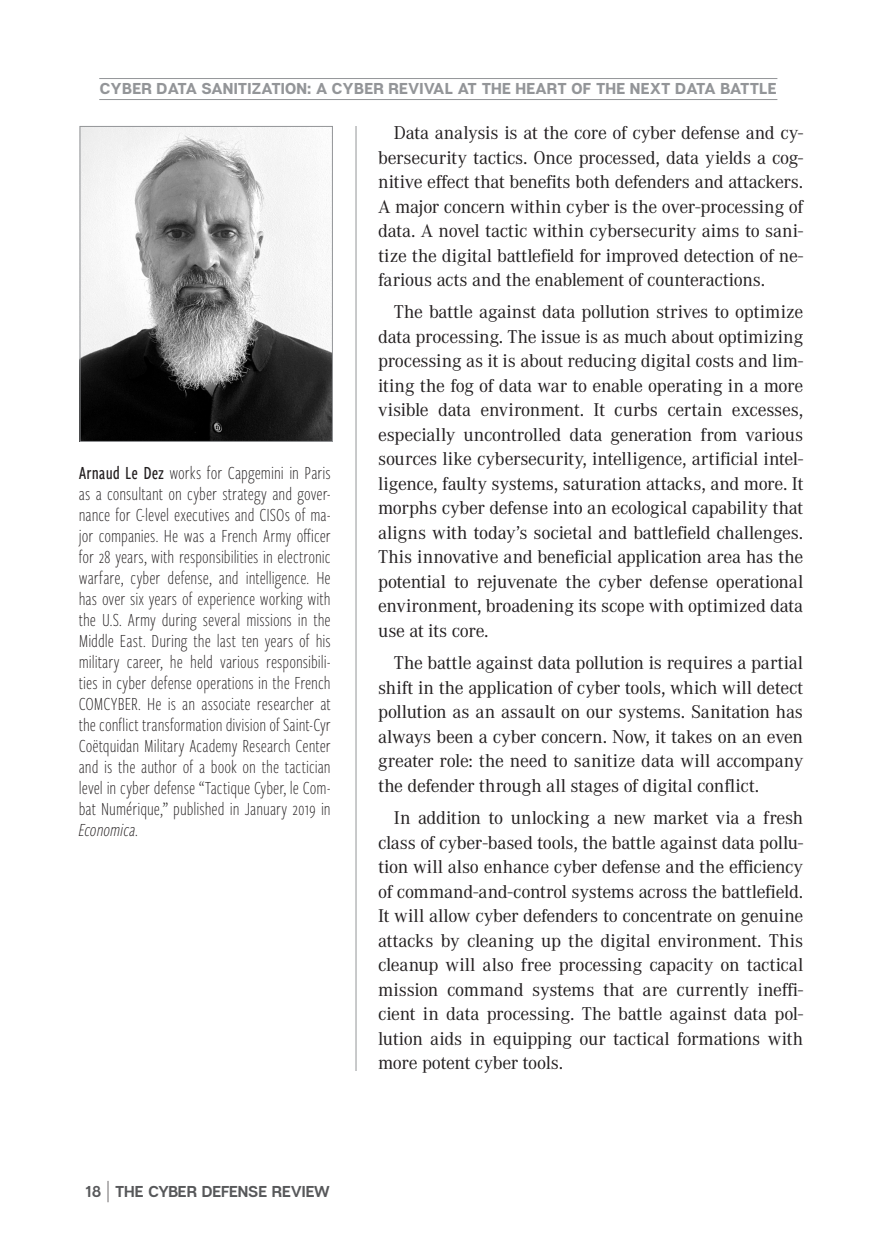
<style>
.page{position:relative;width:882px;height:1260px;background:#fff}
.page>*{position:absolute;margin:0;border:0;box-sizing:border-box;transform-origin:0 0}
.t1{font:19.25px/24.5px "Corporate A Pro";letter-spacing:-.015em;color:#231f20;text-align:justify}
.t2{font:300 19.25px/21px "Freight Sans Cmp Pro";color:#231f20;text-align:justify}
.t3{font:800 15.75px "Articulat CF";letter-spacing:.01em;color:#939598}
.t4{font:700 15.75px "Articulat CF";letter-spacing:-.015em;color:#57585a}
.s1{font-weight:500}
.s2{font-style:italic}
.s3{font-family:"Bebas Neue";font-weight:300;font-size:29.75px;color:#231f20}
</style>
<div class="page">
<hr style="left:99px;top:78px;width:678px;height:1px;background:#939598">
<hr style="left:99px;top:99px;width:678px;height:1px;background:#939598">
<img style="left:82px;top:128px;width:249px;height:312px">
<div style="left:80px;top:126px;width:253px;height:316px;border:1px solid #939598"></div>
<hr style="left:356px;top:126px;width:1px;height:945px;background:#939598">
<p class="t3" style="left:100px;top:79px;width:678px">CYBER DATA SANITIZATION: A CYBER REVIVAL AT THE HEART OF THE NEXT DATA BATTLE</p>
<p class="t1" style="left:378px;top:120px;width:427px;text-indent:16px">Data analysis is at the core of cyber defense and cy&shy;bersecurity tactics. Once processed, data yields a cog&shy;nitive effect that benefits both defenders and attackers.<br>A major concern within cyber is the over-processing of data. A novel tactic within cybersecurity aims to sani&shy;tize the digital battlefield for improved detection of ne&shy;farious acts and the enablement of counteractions.</p>
<p class="t1" style="left:378px;top:299px;width:427px;text-indent:16px">The battle against data pollution strives to optimize data processing. The issue is as much about optimizing processing as it is about reducing digital costs and lim&shy;iting the fog of data war to enable operating in a more visible data environment. It curbs certain excesses, especially uncontrolled data generation from various sources like cybersecurity, intelligence, artificial intel&shy;ligence, faulty systems, saturation attacks, and more. It morphs cyber defense into an ecological capability that aligns with today’s societal and battlefield challenges.<br>This innovative and beneficial application area has the potential to rejuvenate the cyber defense operational environment, broadening its scope with optimized data use at its core.</p>
<p class="t1" style="left:378px;top:650px;width:427px;text-indent:16px">The battle against data pollution is requires a partial shift in the application of cyber tools, which will detect pollution as an assault on our systems. Sanitation has always been a cyber concern. Now, it takes on an even greater role: the need to sanitize data will accompany the defender through all stages of digital conflict.</p>
<p class="t1" style="left:378px;top:805px;width:427px;text-indent:16px">In addition to unlocking a new market via a fresh class of cyber-based tools, the battle against data pollu&shy;tion will also enhance cyber defense and the efficiency of command-and-control systems across the battlefield.<br>It will allow cyber defenders to concentrate on genuine attacks by cleaning up the digital environment. This cleanup will also free processing capacity on tactical mission command systems that are currently ineffi&shy;cient in data processing. The battle against data pol&shy;lution aids in equipping our tactical formations with more potent cyber tools.</p>
<p class="t2" style="left:79px;top:462px;width:254px"><span class="s1">Arnaud Le Dez</span> works for Capgemini in Paris as a consultant on cyber strategy and gover&shy;nance for C-level executives and CISOs of ma&shy;jor companies. He was a French Army officer for 28 years, with responsibilities in electronic warfare, cyber defense, and intelligence. He has over six years of experience working with the U.S. Army during several missions in the Middle East. During the last ten years of his military career, he held various responsibili&shy;ties in cyber defense operations in the French COMCYBER. He is an associate researcher at the conflict transformation division of Saint-Cyr Coëtquidan Military Academy Research Center and is the author of a book on the tactician level in cyber defense “Tactique Cyber, le Com&shy;bat Numérique,” published in January 2019 in <span class="s2">Economica</span>.</p>
<p class="t4" style="left:85px;top:1182px;width:246px">18 <span class="s3">|</span> THE CYBER DEFENSE REVIEW</p>
</div>
